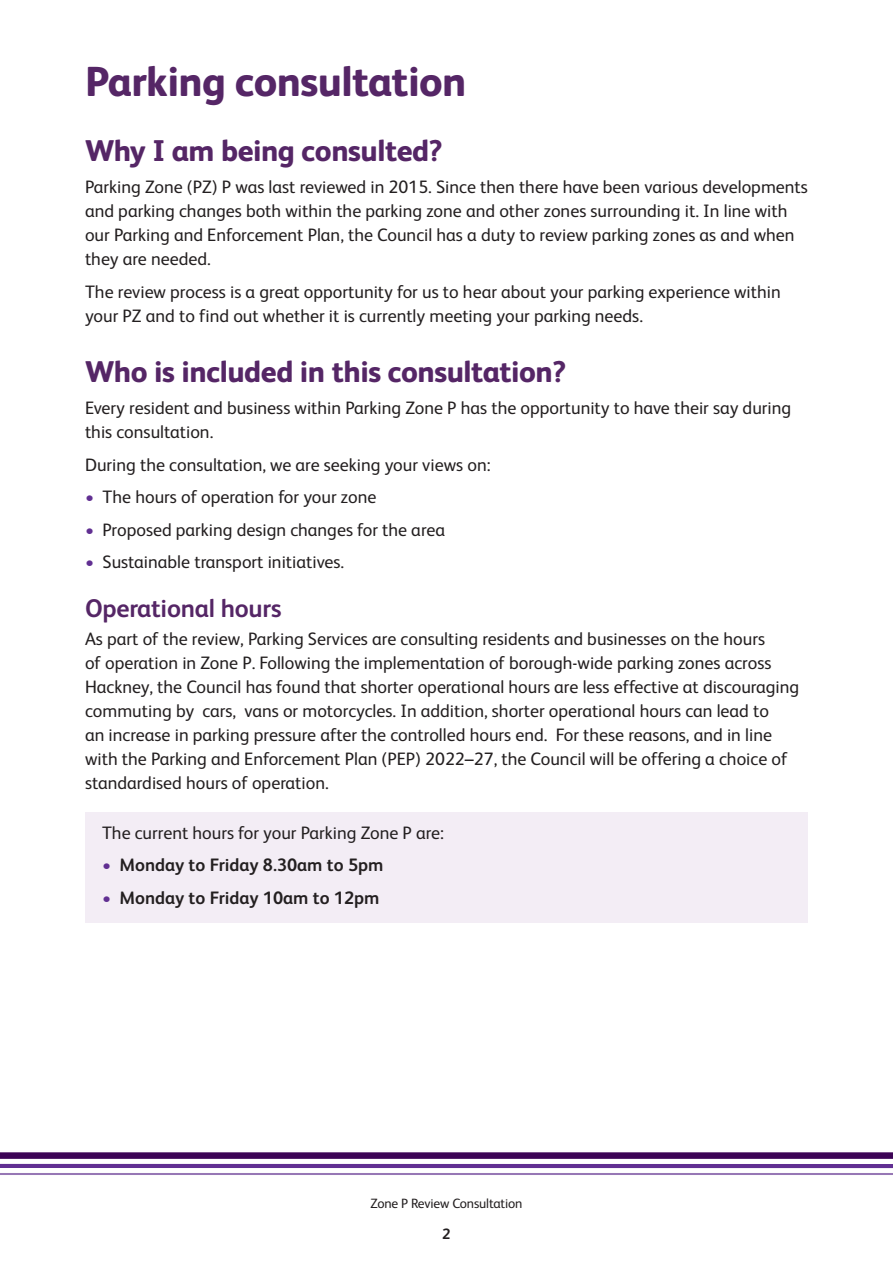
<style>
.page{position:relative;width:893px;height:1263px;background:#fff}
.page>*{position:absolute;margin:0;border:0;box-sizing:border-box;transform-origin:0 0}
.t1{font:800 42px "FS Albert";letter-spacing:-.015em;color:#552666}
.t2{font:800 30px "FS Albert";letter-spacing:-.015em;color:#552666}
.t3{font:700 25.5px "FS Albert";letter-spacing:-.01em;color:#552666}
.t4{font:18px/24px "FS Albert";color:#231f20}
.t5{font:700 18px "FS Albert";color:#231f20}
.t6{font:700 15px "FS Albert";color:#231f20}
.t7{font:13.5px "FS Albert";letter-spacing:-.01em;color:#231f20}
.s1{color:#612f92}
.s2{font-weight:400;color:#612f92}
</style>
<div class="page">
<div style="left:85px;top:812px;width:723px;height:111px;background:#f3edf5"></div>
<svg style="left:0;top:1152px;width:893px;height:23px"></svg>
<h1 class="t1" style="left:85px;top:51px;width:383px">Parking consultation</h1>
<h2 class="t2" style="left:85px;top:129px;width:359px">Why I am being consulted?</h2>
<p class="t4" style="left:85px;top:174px;width:724px">Parking Zone (PZ) P was last reviewed in 2015. Since then there have been various developments and parking changes both within the parking zone and other zones surrounding it. In line with our Parking and Enforcement Plan, the Council has a duty to review parking zones as and when they are needed.</p>
<p class="t4" style="left:85px;top:279px;width:697px">The review process is a great opportunity for us to hear about your parking experience within your PZ and to find out whether it is currently meeting your parking needs.</p>
<h2 class="t2" style="left:85px;top:350px;width:483px">Who is included in this consultation?</h2>
<p class="t4" style="left:85px;top:395px;width:708px">Every resident and business within Parking Zone P has the opportunity to have their say during this consultation.</p>
<p class="t4" style="left:85px;top:452px;width:407px">During the consultation, we are seeking your views on:</p>
<p class="t4" style="left:85px;top:484px;width:293px"><span class="s1">•</span> The hours of operation for your zone</p>
<p class="t4" style="left:85px;top:517px;width:362px"><span class="s1">•</span> Proposed parking design changes for the area</p>
<p class="t4" style="left:85px;top:549px;width:261px"><span class="s1">•</span> Sustainable transport initiatives.</p>
<h3 class="t3" style="left:85px;top:591px;width:198px">Operational hours</h3>
<p class="t4" style="left:85px;top:626px;width:716px">As part of the review, Parking Services are consulting residents and businesses on the hours<br>of operation in Zone P. Following the implementation of borough-wide parking zones across Hackney, the Council has found that shorter operational hours are less effective at discouraging commuting by cars, vans or motorcycles. In addition, shorter operational hours can lead to<br>an increase in parking pressure after the controlled hours end. For these reasons, and in line with the Parking and Enforcement Plan (PEP) 2022–27, the Council will be offering a choice of standardised hours of operation.</p>
<p class="t4" style="left:102px;top:819px;width:344px">The current hours for your Parking Zone P are:</p>
<p class="t5" style="left:102px;top:853px;width:283px"><span class="s2">•</span> Monday to Friday 8.30am to 5pm</p>
<p class="t5" style="left:102px;top:885px;width:279px"><span class="s2">•</span> Monday to Friday 10am to 12pm</p>
<p class="t7" style="left:370px;top:1194px;width:153px">Zone P Review Consultation</p>
<p class="t6" style="left:442px;top:1223px;width:10px">2</p>
</div>
